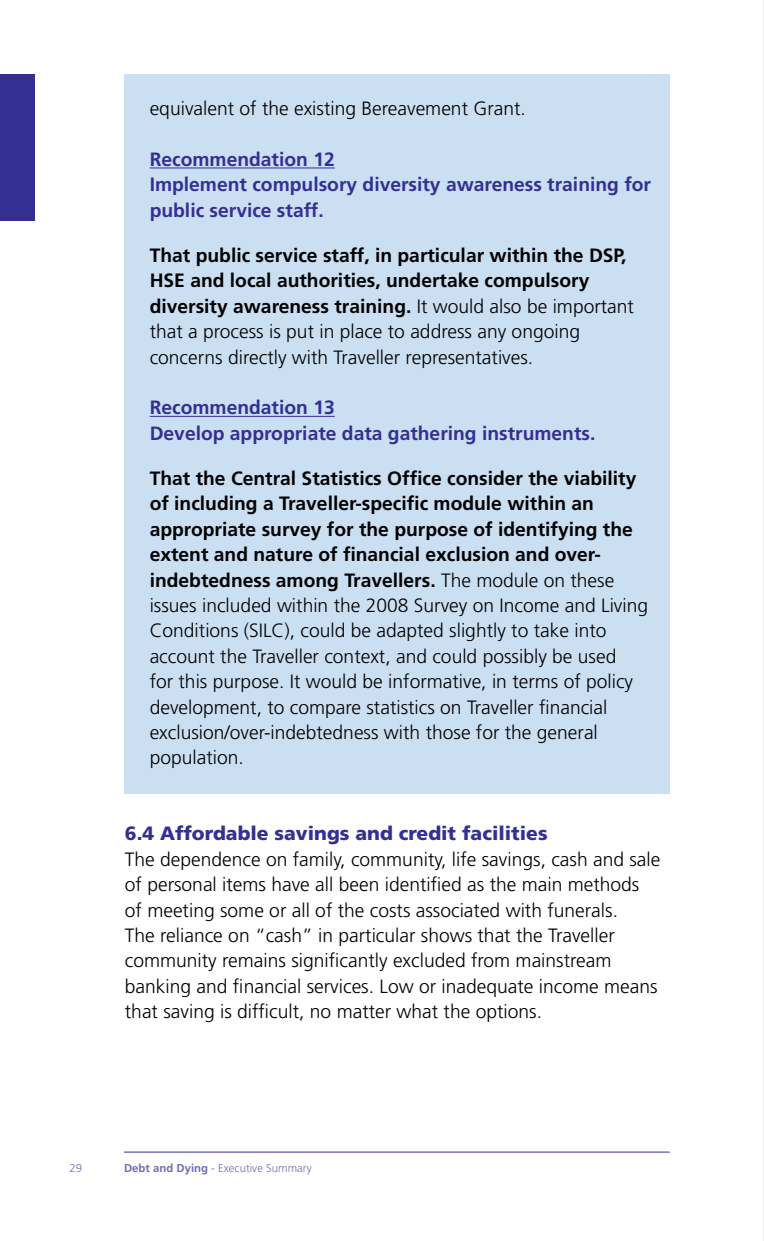
<style>
.page{position:relative;width:764px;height:1241px;background:#fff}
.page>*{position:absolute;margin:0;border:0;box-sizing:border-box;transform-origin:0 0}
.t1{font:300 19.25px/25.4px "Frutiger";color:#000}
.t2{font:700 19.25px/25.4px "Frutiger";color:#000}
.t3{font:700 19.25px/25.4px "Frutiger";color:#333092}
.t4{font:900 19.25px "Frutiger";color:#333092}
.t5{font:300 11.38px "Frutiger";color:#706eb3}
.s1{font-weight:300}
.s2{font-weight:700}
</style>
<div class="page">
<div style="left:124px;top:74px;width:546px;height:720px;background:#cbdff3"></div>
<hr style="left:150px;top:167px;width:185px;height:1px;background:#333092">
<hr style="left:150px;top:416px;width:185px;height:1px;background:#333092">
<hr style="left:124px;top:1151px;width:546px;height:1px;background:#333092">
<div style="left:0;top:74px;width:35px;height:147px;background:#333092"></div>
<hr style="left:763px;top:0;width:1px;height:1240px;background:#d1d3d4">
<p class="t1" style="left:150px;top:96px;width:378px">equivalent of the existing Bereavement Grant.</p>
<p class="t3" style="left:150px;top:146px;width:503px">Recommendation 12<br>Implement compulsory diversity awareness training for public service staff.</p>
<p class="t2" style="left:150px;top:242px;width:486px">That public service staff, in particular within the DSP, HSE and local authorities, undertake compulsory diversity awareness training. <span class="s1">It would also be important that a process is put in place to address any ongoing concerns directly with Traveller representatives.</span></p>
<p class="t3" style="left:150px;top:395px;width:447px">Recommendation 13<br>Develop appropriate data gathering instruments.</p>
<p class="t1" style="left:150px;top:465px;width:500px"><span class="s2">That the Central Statistics Office consider the viability of including a Traveller-specific module within an appropriate survey for the purpose of identifying the extent and nature of financial exclusion and over&shy;indebtedness among Travellers.</span> The module on these issues included within the 2008 Survey on Income and Living Conditions (SILC), could be adapted slightly to take into account the Traveller context, and could possibly be used<br>for this purpose. It would be informative, in terms of policy development, to compare statistics on Traveller financial exclusion/over-indebtedness with those for the general population.</p>
<p class="t4" style="left:125px;top:822px;width:424px">6.4 Affordable savings and credit facilities</p>
<p class="t1" style="left:125px;top:846px;width:537px">The dependence on family, community, life savings, cash and sale of personal items have all been identified as the main methods of meeting some or all of the costs associated with funerals.<br>The reliance on “cash” in particular shows that the Traveller community remains significantly excluded from mainstream banking and financial services. Low or inadequate income means that saving is difficult, no matter what the options.</p>
<p class="t5" style="left:69px;top:1161px;width:14px">29</p>
<p class="t5" style="left:124px;top:1161px;width:189px"><span class="s2">Debt and Dying</span> - Executive Summary</p>
</div>
